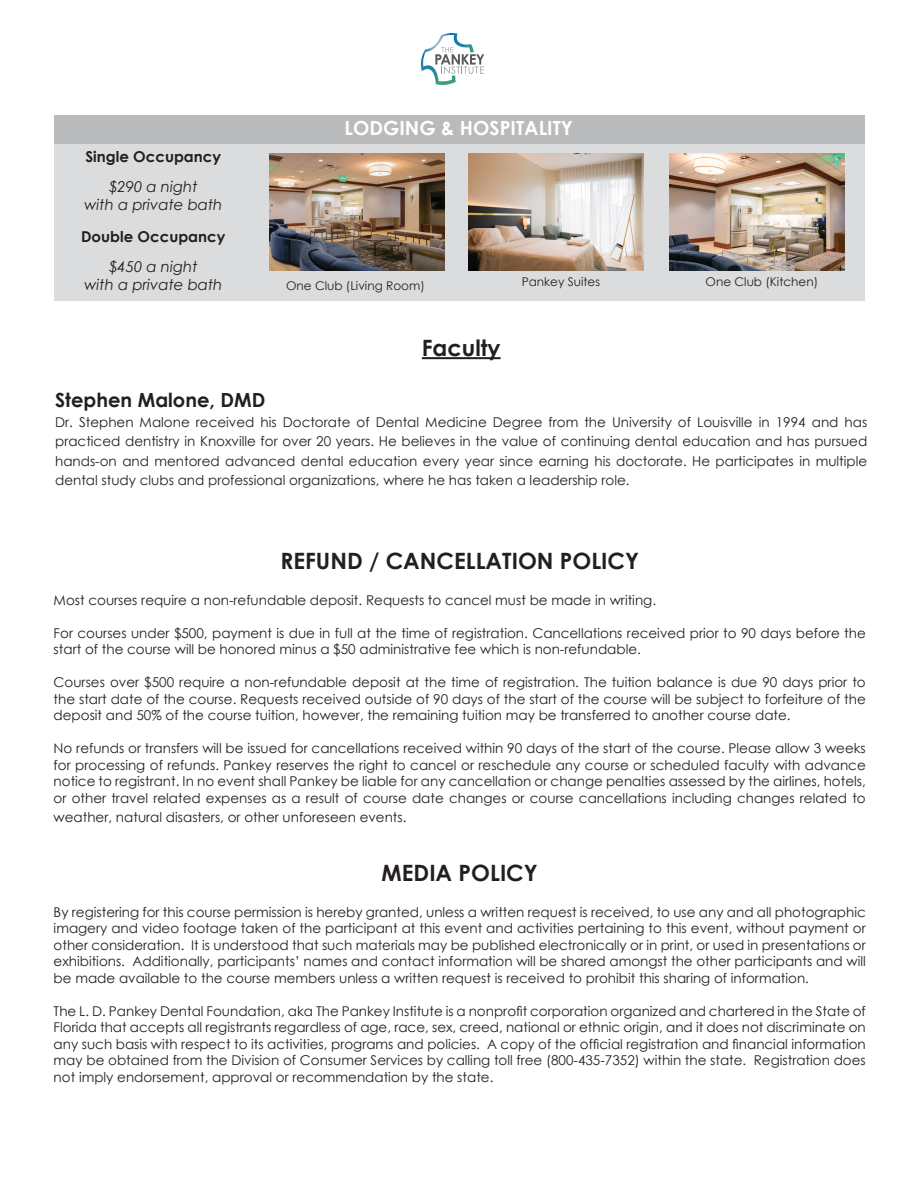
<style>
.page{position:relative;width:918px;height:1188px;background:#fff}
.page>*{position:absolute;margin:0;border:0;box-sizing:border-box;transform-origin:0 0}
.t1{font:700 22.5px "Century Gothic";color:#231f20}
.t2{font:700 19.5px "Century Gothic";color:#fff}
.t3{font:700 19.5px "Century Gothic";color:#231f20}
.t4{font:italic 15px "Century Gothic";color:#231f20}
.t5{font:700 15px "Century Gothic";color:#231f20}
.t6{font:13.5px/16.5px "Century Gothic";color:#231f20;text-align:justify}
.t7{font:12px "Century Gothic";color:#231f20}
</style>
<div class="page">
<svg style="left:421px;top:33px;width:63px;height:52px"></svg>
<div style="left:54px;top:115px;width:810px;height:29px;background:#b8babc"></div>
<div style="left:54px;top:141px;width:810px;height:160px;background:#dbdcdd"></div>
<img style="left:269px;top:154px;width:175px;height:116px">
<img style="left:469px;top:154px;width:175px;height:116px">
<img style="left:670px;top:154px;width:175px;height:116px">
<hr style="left:422px;top:357px;width:79px;height:2px;background:#231f20">
<p class="t5" style="left:86px;top:145px;width:137px">Single Occupancy</p>
<p class="t4" style="left:109px;top:176px;width:90px">$290 a night</p>
<p class="t4" style="left:84px;top:194px;width:140px">with a private bath</p>
<p class="t5" style="left:81px;top:225px;width:146px">Double Occupancy</p>
<p class="t4" style="left:109px;top:256px;width:90px">$450 a night</p>
<p class="t4" style="left:84px;top:274px;width:140px">with a private bath</p>
<p class="t2" style="left:345px;top:113px;width:230px">LODGING &amp; HOSPITALITY</p>
<p class="t7" style="left:286px;top:277px;width:140px">One Club (Living Room)</p>
<p class="t7" style="left:522px;top:273px;width:80px">Pankey Suites</p>
<p class="t7" style="left:706px;top:273px;width:114px">One Club (Kitchen)</p>
<p class="t1" style="left:422px;top:331px;width:80px">Faculty</p>
<p class="t3" style="left:55px;top:385px;width:212px">Stephen Malone, DMD</p>
<p class="t6" style="left:55px;top:412px;width:814px;line-height:19.5px">Dr. Stephen Malone received his Doctorate of Dental Medicine Degree from the University of Louisville in 1994 and has practiced dentistry in Knoxville for over 20 years. He believes in the value of continuing dental education and has pursued hands-on and mentored advanced dental education every year since earning his doctorate. He participates in multiple dental study clubs and professional organizations, where he has taken a leadership role.</p>
<p class="t1" style="left:280px;top:544px;width:360px">REFUND / CANCELLATION POLICY</p>
<p class="t6" style="left:54px;top:592px;width:604px">Most courses require a non-refundable deposit. Requests to cancel must be made in writing.</p>
<p class="t6" style="left:54px;top:625px;width:814px">For courses under $500, payment is due in full at the time of registration. Cancellations received prior to 90 days before the start of the course will be honored minus a $50 administrative fee which is non-refundable.</p>
<p class="t6" style="left:54px;top:674px;width:814px">Courses over $500 require a non-refundable deposit at the time of registration. The tuition balance is due 90 days prior to the start date of the course. Requests received outside of 90 days of the start of the course will be subject to forfeiture of the deposit and 50% of the course tuition, however, the remaining tuition may be transferred to another course date.</p>
<p class="t6" style="left:54px;top:740px;width:814px">No refunds or transfers will be issued for cancellations received within 90 days of the start of the course. Please allow 3 weeks for processing of refunds. Pankey reserves the right to cancel or reschedule any course or scheduled faculty with advance notice to registrant. In no event shall Pankey be liable for any cancellation or change penalties assessed by the airlines, hotels, or other travel related expenses as a result of course date changes or course cancellations including changes related to</p>
<p class="t6" style="left:54px;top:809px;width:354px">weather, natural disasters, or other unforeseen events.</p>
<p class="t1" style="left:382px;top:856px;width:158px">MEDIA POLICY</p>
<p class="t6" style="left:54px;top:904px;width:814px">By registering for this course permission is hereby granted, unless a written request is received, to use any and all photographic imagery and video footage taken of the participant at this event and activities pertaining to this event, without payment or other consideration. It is understood that such materials may be published electronically or in print, or used in presentations or exhibitions. Additionally, participants’ names and contact information will be shared amongst the other participants and will be made available to the course members unless a written request is received to prohibit this sharing of information.</p>
<p class="t6" style="left:54px;top:1003px;width:814px">The L. D. Pankey Dental Foundation, aka The Pankey Institute is a nonprofit corporation organized and chartered in the State of Florida that accepts all registrants regardless of age, race, sex, creed, national or ethnic origin, and it does not discriminate on any such basis with respect to its activities, programs and policies. A copy of the official registration and financial information may be obtained from the Division of Consumer Services by calling toll free (800-435-7352) within the state. Registration does not imply endorsement, approval or recommendation by the state.</p>
</div>
